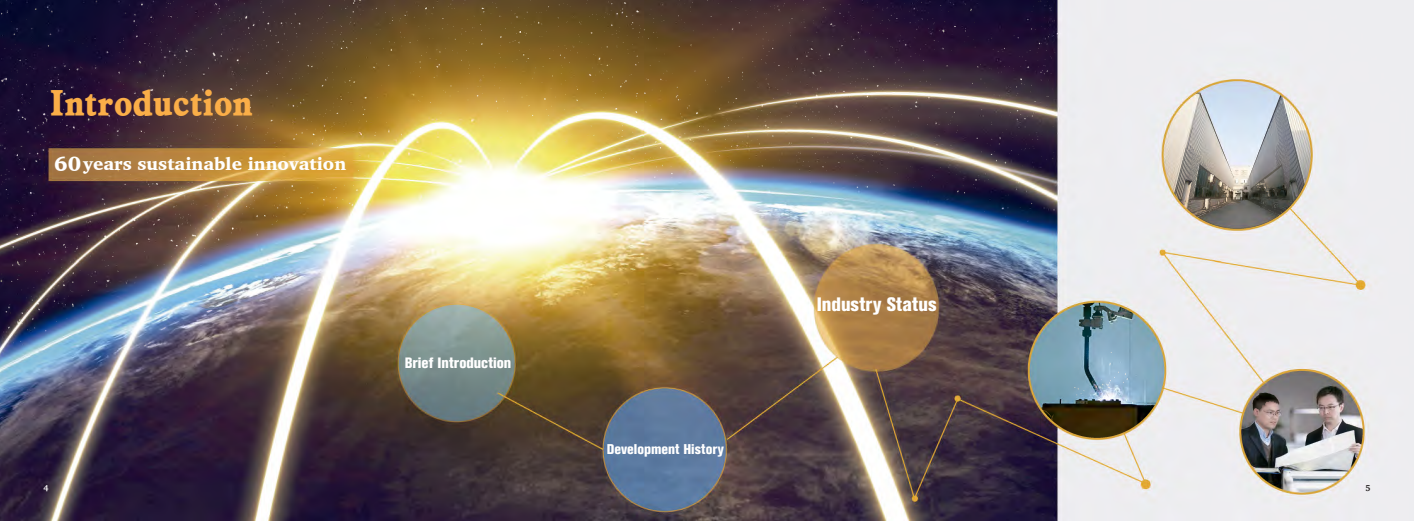
<style>
.page{position:relative;width:1414px;height:521px;background:#fff}
.page>*{position:absolute;margin:0;border:0;box-sizing:border-box;transform-origin:0 0}
.t1{font:42px "DFP Li Jin Hei W8";letter-spacing:-.02em;color:#faae48}
.t2{font:900 21px "Charter";color:#fff}
.t3{font:800 condensed 19.25px "Akzidenz Grotesk BQ";letter-spacing:.005em;color:#fff}
.t4{font:900 17.5px "Charter";color:#fff}
.t5{font:800 condensed 14.88px "Akzidenz Grotesk BQ";color:#fff}
.t6{font:800 condensed 14px "Akzidenz Grotesk BQ";color:#fff}
.t7{font:700 8.75px "Charter";color:#fff}
.t8{font:700 8.75px "Charter";color:#231f20}
</style>
<div class="page">
<img style="left:0;top:0;width:1414px;height:521px">
<h1 class="t1" style="left:50px;top:79px;width:205px">Introduction</h1>
<p class="t2" style="left:54px;top:151px;width:29px">60</p>
<p class="t4" style="left:83px;top:153px;width:265px">years sustainable innovation</p>
<p class="t5" style="left:405px;top:354px;width:108px">Brief Introduction</p>
<p class="t6" style="left:607px;top:441px;width:119px">Development History</p>
<p class="t3" style="left:817px;top:293px;width:121px">Industry Status</p>
<p class="t7" style="left:43px;top:480px;width:7px">4</p>
<p class="t8" style="left:1365px;top:480px;width:7px">5</p>
</div>
